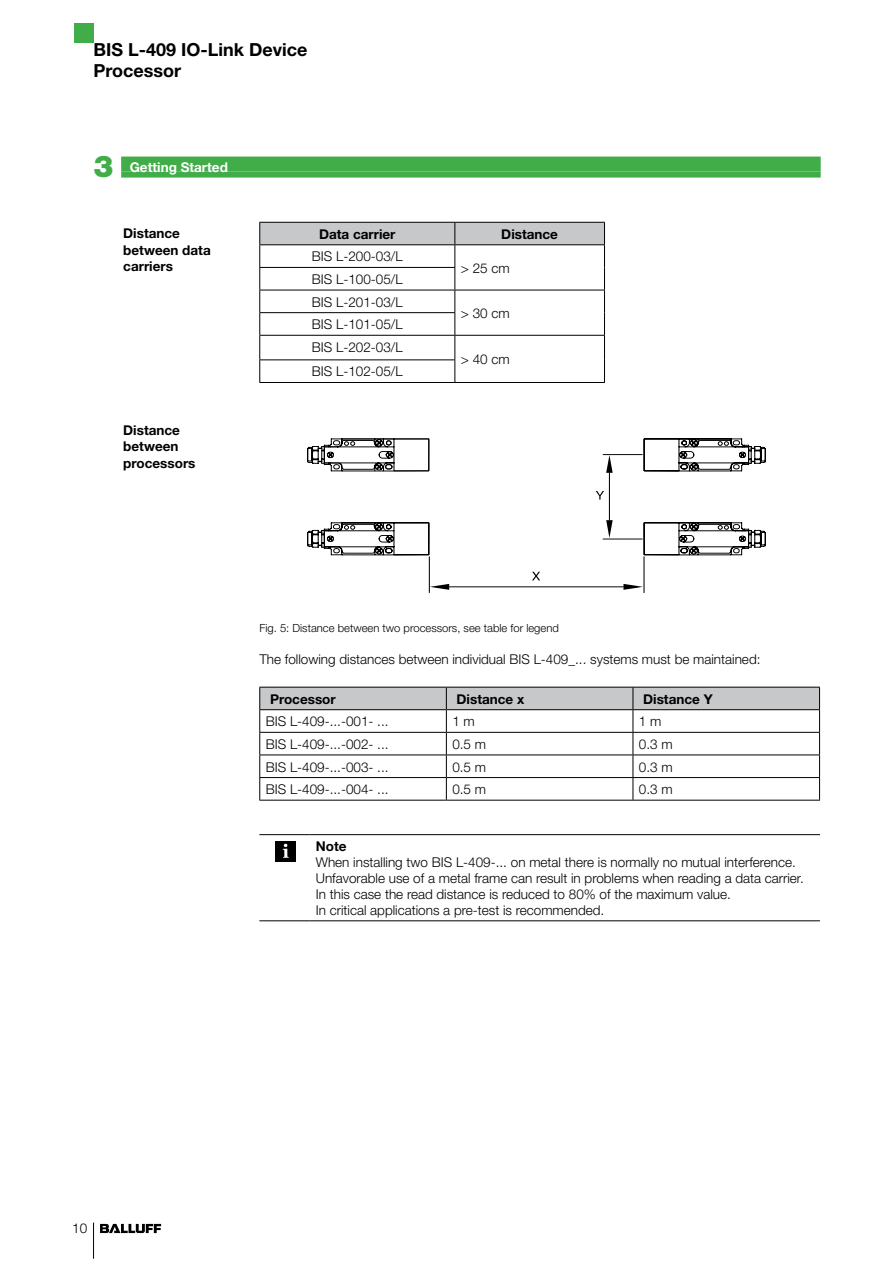
<style>
.page{position:relative;width:893px;height:1263px;background:#fff}
.page>*{position:absolute;margin:0;border:0;box-sizing:border-box;transform-origin:0 0}
.t1{font:900 30px "Helvetica Neue";color:#41ad49}
.t2{font:700 18px/20.2px "Helvetica Neue";color:#000}
.t3{font:300 13.5px/15.9px "Helvetica Neue";color:#000}
.t4{font:700 13.5px/16.4px "Helvetica Neue";color:#000}
.t5{font:700 13.5px "Helvetica Neue";color:#fff}
.t6{font:300 11.25px "Helvetica Neue";color:#000}
</style>
<div class="page">
<div style="left:74px;top:23px;width:20px;height:20px;background:#41ad49"></div>
<hr style="left:93px;top:1222px;width:1px;height:37px;background:#000">
<svg style="left:100px;top:1224px;width:61px;height:9px"></svg>
<hr style="left:259px;top:382px;width:196px;height:1px;background:#000">
<hr style="left:455px;top:382px;width:150px;height:1px;background:#000">
<svg style="left:259px;top:222px;width:346px;height:160px"></svg>
<svg style="left:596px;top:438px;width:170px;height:118px"></svg>
<svg style="left:307px;top:438px;width:123px;height:118px"></svg>
<hr style="left:603px;top:454px;width:39px;height:1px;background:#000">
<hr style="left:609px;top:473px;width:1px;height:47px;background:#000">
<svg style="left:606px;top:520px;width:7px;height:18px"></svg>
<svg style="left:606px;top:455px;width:7px;height:18px"></svg>
<hr style="left:603px;top:539px;width:39px;height:1px;background:#000">
<hr style="left:429px;top:557px;width:1px;height:36px;background:#000">
<hr style="left:449px;top:587px;width:174px;height:1px;background:#000">
<svg style="left:623px;top:584px;width:20px;height:6px"></svg>
<svg style="left:430px;top:584px;width:19px;height:6px"></svg>
<hr style="left:644px;top:557px;width:1px;height:36px;background:#000">
<svg style="left:532px;top:572px;width:8px;height:8px"></svg>
<hr style="left:259px;top:800px;width:187px;height:1px;background:#000">
<hr style="left:446px;top:800px;width:187px;height:1px;background:#000">
<hr style="left:633px;top:800px;width:187px;height:1px;background:#000">
<svg style="left:259px;top:687px;width:561px;height:113px"></svg>
<hr style="left:259px;top:709px;width:187px;height:1px;background:#000">
<hr style="left:259px;top:834px;width:51px;height:1px;background:#000">
<hr style="left:310px;top:834px;width:510px;height:1px;background:#000">
<hr style="left:259px;top:920px;width:51px;height:1px;background:#000">
<hr style="left:310px;top:920px;width:510px;height:1px;background:#000">
<div style="left:275px;top:841px;width:20px;height:20px;background:#000"></div>
<svg style="left:283px;top:844px;width:6px;height:14px"></svg>
<div style="left:121px;top:157px;width:700px;height:15px;background:#41ad49"></div>
<div style="left:121px;top:172px;width:700px;height:6px;background:#41ad49"></div>
<h2 class="t2" style="left:94px;top:39px;width:216px">BIS L-409 IO-Link Device<br>Processor</h2>
<h1 class="t1" style="left:94px;top:149px;width:22px">3</h1>
<p class="t5" style="left:130px;top:158px;width:100px">Getting Started</p>
<p class="t4" style="left:123px;top:225px;width:89px">Distance between data carriers</p>
<p class="t4" style="left:123px;top:422px;width:74px">Distance between processors</p>
<p class="t4" style="left:319px;top:226px;width:78px">Data carrier</p>
<p class="t4" style="left:501px;top:226px;width:58px">Distance</p>
<p class="t3" style="left:312px;top:248px;width:92px">BIS L-200-03/L</p>
<p class="t3" style="left:461px;top:260px;width:50px">&gt; 25 cm</p>
<p class="t3" style="left:312px;top:268px;width:92px;line-height:22.6px">BIS L-100-05/L<br>BIS L-201-03/L</p>
<p class="t3" style="left:461px;top:305px;width:50px">&gt; 30 cm</p>
<p class="t3" style="left:312px;top:313px;width:92px;line-height:22.6px">BIS L-101-05/L<br>BIS L-202-03/L</p>
<p class="t3" style="left:461px;top:351px;width:50px">&gt; 40 cm</p>
<p class="t3" style="left:312px;top:363px;width:92px">BIS L-102-05/L</p>
<p class="t6" style="left:259px;top:621px;width:301px">Fig. 5: Distance between two processors, see table for legend</p>
<p class="t3" style="left:259px;top:651px;width:503px">The following distances between individual BIS L-409_... systems must be maintained:</p>
<p class="t4" style="left:270px;top:690px;width:67px">Processor</p>
<p class="t4" style="left:457px;top:690px;width:69px">Distance x</p>
<p class="t4" style="left:643px;top:690px;width:71px">Distance Y</p>
<p class="t3" style="left:266px;top:713px;width:124px">BIS L-409-...-001- ...</p>
<p class="t3" style="left:452px;top:713px;width:24px">1 m</p>
<p class="t3" style="left:639px;top:713px;width:24px">1 m</p>
<p class="t3" style="left:266px;top:736px;width:124px">BIS L-409-...-002- ...</p>
<p class="t3" style="left:452px;top:736px;width:35px">0.5 m</p>
<p class="t3" style="left:639px;top:736px;width:35px">0.3 m</p>
<p class="t3" style="left:266px;top:758px;width:124px">BIS L-409-...-003- ...</p>
<p class="t3" style="left:452px;top:758px;width:35px">0.5 m</p>
<p class="t3" style="left:639px;top:758px;width:35px">0.3 m</p>
<p class="t3" style="left:266px;top:781px;width:124px">BIS L-409-...-004- ...</p>
<p class="t3" style="left:452px;top:781px;width:35px">0.5 m</p>
<p class="t3" style="left:639px;top:781px;width:35px">0.3 m</p>
<p class="t4" style="left:316px;top:838px;width:32px">Note</p>
<p class="t3" style="left:316px;top:854px;width:489px">When installing two BIS L-409-... on metal there is normally no mutual interference.<br>Unfavorable use of a metal frame can result in problems when reading a data carrier.<br>In this case the read distance is reduced to 80% of the maximum value.<br>In critical applications a pre-test is recommended.</p>
<p class="t3" style="left:72px;top:1220px;width:17px">10</p>
</div>
